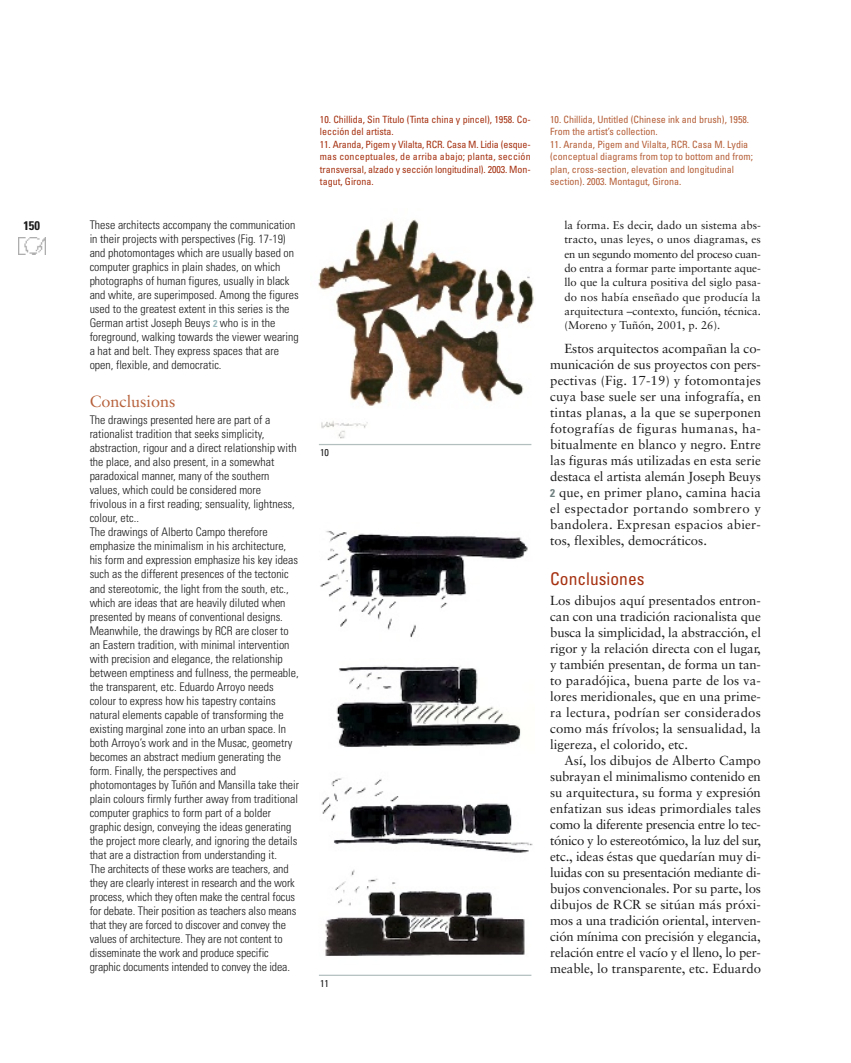
<style>
.page{position:relative;width:851px;height:1063px;background:#fff}
.page>*{position:absolute;margin:0;border:0;box-sizing:border-box;transform-origin:0 0}
.t1{font:condensed 17.5px "Univers";color:#a63212}
.t2{font:16.25px "Sabon";color:#b6603a}
.t3{font:13.12px/16px "Sabon";letter-spacing:-.005em;color:#1c1c1c;text-align:justify}
.t4{font:13.12px "Sabon";letter-spacing:-.025em;color:#1c1c1c}
.t5{font:13.12px "Sabon";letter-spacing:.02em;color:#1c1c1c}
.t6{font:700 condensed 12.5px "Univers";color:#1c1c1c}
.t7{font:300 condensed 11.88px/14px "Univers";color:#1c1c1c}
.t8{font:11.25px/14.4px "Sabon";color:#1c1c1c;text-align:justify}
.t9{font:condensed 10px/12.5px "Univers";color:#b6603a}
.t10{font:condensed 10px/12.5px "Univers";color:#a63212}
.t11{font:condensed 10px "Univers";color:#1c1c1c}
.s1{font-weight:700;font-size:10px;color:#98b9be}
.s2{font-family:"Univers";font-weight:700;font-stretch:condensed;font-size:11.25px;color:#6d7d7d}
</style>
<div class="page">
<img style="left:18px;top:237px;width:28px;height:18px">
<img style="left:320px;top:531px;width:208px;height:107px">
<img style="left:336px;top:665px;width:185px;height:82px">
<img style="left:321px;top:778px;width:212px;height:75px">
<img style="left:325px;top:869px;width:200px;height:87px">
<img style="left:318px;top:219px;width:216px;height:220px">
<hr style="left:319px;top:444px;width:212px;height:1px;background:#b3bfbf">
<hr style="left:319px;top:975px;width:212px;height:1px;background:#b3bfbf">
<p class="t6" style="left:23px;top:220px;width:18px">150</p>
<p class="t7" style="left:90px;top:218px;width:210px">These architects accompany the communication in their projects with perspectives (Fig. 17-19) and photomontages which are usually based on computer graphics in plain shades, on which photographs of human figures, usually in black and white, are superimposed. Among the figures used to the greatest extent in this series is the German artist Joseph Beuys <span class="s1">2</span> who is in the foreground, walking towards the viewer wearing a hat and belt. They express spaces that are open, flexible, and democratic.</p>
<p class="t2" style="left:90px;top:395px;width:87px">Conclusions</p>
<p class="t7" style="left:90px;top:414px;width:211px">The drawings presented here are part of a rationalist tradition that seeks simplicity, abstraction, rigour and a direct relationship with the place, and also present, in a somewhat paradoxical manner, many of the southern values, which could be considered more frivolous in a first reading; sensuality, lightness, colour, etc..<br>The drawings of Alberto Campo therefore emphasize the minimalism in his architecture, his form and expression emphasize his key ideas such as the different presences of the tectonic and stereotomic, the light from the south, etc., which are ideas that are heavily diluted when presented by means of conventional designs.<br>Meanwhile, the drawings by RCR are closer to an Eastern tradition, with minimal intervention with precision and elegance, the relationship between emptiness and fullness, the permeable, the transparent, etc. Eduardo Arroyo needs colour to express how his tapestry contains natural elements capable of transforming the existing marginal zone into an urban space. In both Arroyo’s work and in the Musac, geometry becomes an abstract medium generating the form. Finally, the perspectives and photomontages by Tuñón and Mansilla take their plain colours firmly further away from traditional computer graphics to form part of a bolder graphic design, conveying the ideas generating the project more clearly, and ignoring the details that are a distraction from understanding it.<br>The architects of these works are teachers, and they are clearly interest in research and the work process, which they often make the central focus for debate. Their position as teachers also means that they are forced to discover and convey the values of architecture. They are not content to disseminate the work and produce specific graphic documents intended to convey the idea.</p>
<p class="t10" style="left:320px;top:114px;width:212px">10. Chillida, Sin Título (Tinta china y pincel), 1958. Co&shy;lección del artista.</p>
<p class="t10" style="left:320px;top:139px;width:212px;text-align:justify">11. Aranda, Pigem y Vilalta, RCR. Casa M. Lidia (esque&shy;mas conceptuales, de arriba abajo; planta, sección transversal, alzado y sección longitudinal). 2003. Mon&shy;tagut, Girona.</p>
<p class="t11" style="left:320px;top:449px;width:10px">10</p>
<p class="t11" style="left:320px;top:979px;width:10px">11</p>
<p class="t9" style="left:550px;top:114px;width:200px">10. Chillida, Untitled (Chinese ink and brush), 1958.<br>From the artist’s collection.</p>
<p class="t9" style="left:550px;top:139px;width:204px">11. Aranda, Pigem and Vilalta, RCR. Casa M. Lydia (conceptual diagrams from top to bottom and from; plan, cross-section, elevation and longitudinal section). 2003. Montagut, Girona.</p>
<p class="t8" style="left:564px;top:219px;width:198px">la forma. Es decir, dado un sistema abs&shy;tracto, unas leyes, o unos diagramas, es en un segundo momento del proceso cuan&shy;do entra a formar parte importante aque&shy;llo que la cultura positiva del siglo pasa&shy;do nos había enseñado que producía la arquitectura –contexto, función, técnica. (Moreno y Tuñón, 2001, p. 26).</p>
<p class="t3" style="left:550px;top:341px;width:212px;text-indent:14px">Estos arquitectos acompañan la co&shy;municación de sus proyectos con pers&shy;pectivas (Fig. 17-19) y fotomontajes cuya base suele ser una infografía, en tintas planas, a la que se superponen fotografías de figuras humanas, ha&shy;bitualmente en blanco y negro. Entre las figuras más utilizadas en esta serie destaca el artista alemán Joseph Beuys <span class="s2">2</span> que, en primer plano, camina hacia el espectador portando sombrero y bandolera. Expresan espacios abier&shy;tos, flexibles, democráticos.</p>
<p class="t1" style="left:550px;top:572px;width:96px">Conclusiones</p>
<p class="t3" style="left:550px;top:593px;width:212px">Los dibujos aquí presentados entron-</p>
<p class="t3" style="left:550px;top:609px;width:212px">can con una tradición racionalista que</p>
<p class="t3" style="left:550px;top:625px;width:212px">busca la simplicidad, la abstracción, el</p>
<p class="t3" style="left:550px;top:641px;width:212px">rigor y la relación directa con el lugar,</p>
<p class="t3" style="left:550px;top:657px;width:212px">y también presentan, de forma un tan-</p>
<p class="t3" style="left:550px;top:673px;width:212px">to paradójica, buena parte de los va-</p>
<p class="t3" style="left:550px;top:689px;width:212px">lores meridionales, que en una prime-</p>
<p class="t5" style="left:550px;top:707px;width:212px">ra lectura, podrían ser considerados</p>
<p class="t3" style="left:550px;top:721px;width:212px">como más frívolos; la sensualidad, la</p>
<p class="t3" style="left:550px;top:737px;width:139px">ligereza, el colorido, etc.</p>
<p class="t3" style="left:564px;top:753px;width:198px">Así, los dibujos de Alberto Campo</p>
<p class="t3" style="left:550px;top:769px;width:212px">subrayan el minimalismo contenido en</p>
<p class="t3" style="left:550px;top:785px;width:212px">su arquitectura, su forma y expresión</p>
<p class="t3" style="left:550px;top:801px;width:212px">enfatizan sus ideas primordiales tales</p>
<p class="t4" style="left:550px;top:819px;width:212px">como la diferente presencia entre lo tec-</p>
<p class="t4" style="left:550px;top:835px;width:212px">tónico y lo estereotómico, la luz del sur,</p>
<p class="t3" style="left:550px;top:849px;width:212px">etc., ideas éstas que quedarían muy di-</p>
<p class="t4" style="left:550px;top:867px;width:212px">luidas con su presentación mediante di-</p>
<p class="t3" style="left:550px;top:881px;width:212px">bujos convencionales. Por su parte, los</p>
<p class="t3" style="left:550px;top:897px;width:212px">dibujos de RCR se sitúan más próxi-</p>
<p class="t3" style="left:550px;top:913px;width:212px">mos a una tradición oriental, interven-</p>
<p class="t3" style="left:550px;top:929px;width:212px">ción mínima con precisión y elegancia,</p>
<p class="t3" style="left:550px;top:945px;width:212px">relación entre el vacío y el lleno, lo per-</p>
<p class="t3" style="left:550px;top:961px;width:212px">meable, lo transparente, etc. Eduardo</p>
</div>
